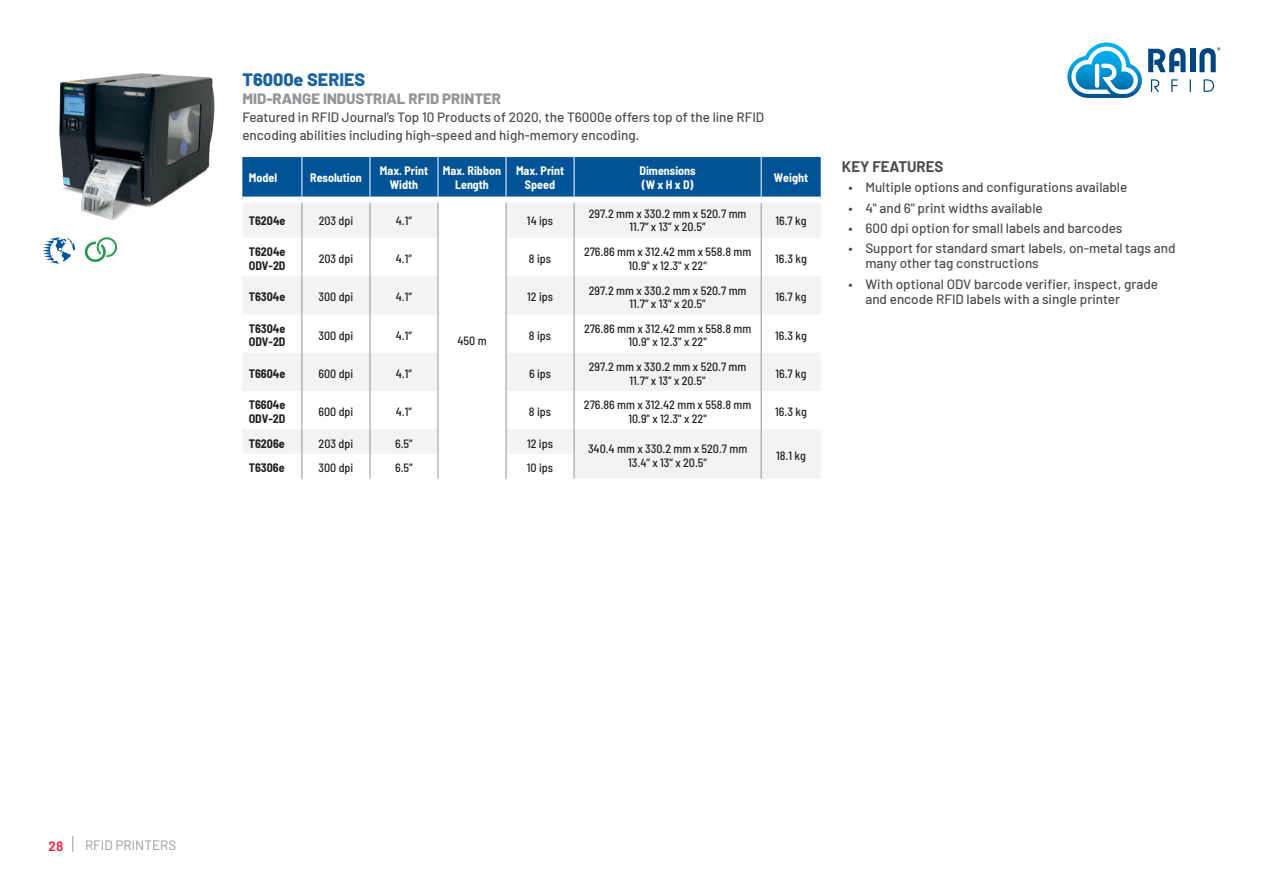
<style>
.page{position:relative;width:1263px;height:893px;background:#fff}
.page>*{position:absolute;margin:0;border:0;box-sizing:border-box;transform-origin:0 0}
.t1{font:800 18px "Barlow";color:#1b62a3}
.t2{font:800 15px "Barlow";color:#939598}
.t3{font:700 15px "Barlow";color:#4b4c4d}
.t4{font:500 13.5px/15px "Barlow";color:#4b4c4d}
.t5{font:13.5px "Barlow";color:#98999a}
.t6{font:600 13.5px "Barlow";color:#ee1a2e}
.t7{font:500 semi-condensed 12px/13.5px "Barlow";color:#231f20;text-align:center}
.t8{font:700 semi-condensed 12px/13.5px "Barlow";color:#fff;text-align:center}
.t9{font:700 semi-condensed 12px/13.5px "Barlow";color:#231f20}
</style>
<div class="page">
<div style="left:242px;top:157px;width:579px;height:40px;background:#015398"></div>
<svg style="left:243px;top:203px;width:577px;height:276px"></svg>
<svg style="left:575px;top:203px;width:186px;height:276px;fill:#f2f3f4"></svg>
<hr style="left:302px;top:203px;width:1px;height:35px;background:#939598">
<hr style="left:370px;top:203px;width:1px;height:35px;background:#939598">
<hr style="left:438px;top:203px;width:1px;height:35px;background:#939598">
<hr style="left:506px;top:203px;width:1px;height:35px;background:#939598">
<hr style="left:574px;top:203px;width:1px;height:35px;background:#939598">
<hr style="left:761px;top:203px;width:1px;height:35px;background:#939598">
<hr style="left:302px;top:238px;width:1px;height:38px;background:#939598">
<hr style="left:370px;top:238px;width:1px;height:38px;background:#939598">
<hr style="left:438px;top:238px;width:1px;height:38px;background:#939598">
<hr style="left:506px;top:238px;width:1px;height:38px;background:#939598">
<hr style="left:574px;top:238px;width:1px;height:38px;background:#939598">
<hr style="left:761px;top:238px;width:1px;height:38px;background:#939598">
<hr style="left:302px;top:276px;width:1px;height:38px;background:#939598">
<hr style="left:370px;top:276px;width:1px;height:38px;background:#939598">
<hr style="left:438px;top:276px;width:1px;height:38px;background:#939598">
<hr style="left:506px;top:276px;width:1px;height:38px;background:#939598">
<hr style="left:574px;top:276px;width:1px;height:38px;background:#939598">
<hr style="left:761px;top:276px;width:1px;height:38px;background:#939598">
<hr style="left:302px;top:314px;width:1px;height:39px;background:#939598">
<hr style="left:370px;top:314px;width:1px;height:39px;background:#939598">
<hr style="left:438px;top:314px;width:1px;height:39px;background:#939598">
<hr style="left:506px;top:314px;width:1px;height:39px;background:#939598">
<hr style="left:574px;top:314px;width:1px;height:39px;background:#939598">
<hr style="left:761px;top:314px;width:1px;height:39px;background:#939598">
<hr style="left:302px;top:353px;width:1px;height:38px;background:#939598">
<hr style="left:370px;top:353px;width:1px;height:38px;background:#939598">
<hr style="left:438px;top:353px;width:1px;height:38px;background:#939598">
<hr style="left:506px;top:353px;width:1px;height:38px;background:#939598">
<hr style="left:574px;top:353px;width:1px;height:38px;background:#939598">
<hr style="left:761px;top:353px;width:1px;height:38px;background:#939598">
<hr style="left:302px;top:391px;width:1px;height:38px;background:#939598">
<hr style="left:370px;top:391px;width:1px;height:38px;background:#939598">
<hr style="left:438px;top:391px;width:1px;height:38px;background:#939598">
<hr style="left:506px;top:391px;width:1px;height:38px;background:#939598">
<hr style="left:574px;top:391px;width:1px;height:38px;background:#939598">
<hr style="left:761px;top:391px;width:1px;height:38px;background:#939598">
<svg style="left:302px;top:429px;width:1px;height:50px"></svg>
<svg style="left:370px;top:429px;width:1px;height:50px"></svg>
<svg style="left:438px;top:429px;width:1px;height:50px"></svg>
<svg style="left:506px;top:429px;width:1px;height:50px"></svg>
<svg style="left:574px;top:429px;width:1px;height:50px"></svg>
<svg style="left:761px;top:429px;width:1px;height:50px"></svg>
<hr style="left:302px;top:157px;width:1px;height:40px;background:#fff">
<hr style="left:370px;top:157px;width:1px;height:40px;background:#fff">
<hr style="left:438px;top:157px;width:1px;height:40px;background:#fff">
<hr style="left:506px;top:157px;width:1px;height:40px;background:#fff">
<hr style="left:574px;top:157px;width:1px;height:40px;background:#fff">
<hr style="left:761px;top:157px;width:1px;height:40px;background:#fff">
<svg style="left:1151px;top:79px;width:63px;height:13px"></svg>
<svg style="left:1148px;top:48px;width:37px;height:24px"></svg>
<div style="left:1190px;top:49px;width:5px;height:23px;background:#00467e"></div>
<svg style="left:1067px;top:43px;width:75px;height:55px"></svg>
<hr style="left:1095px;top:64px;width:4px;height:24px;background:#fff;border-radius:2px">
<svg style="left:1199px;top:47px;width:21px;height:25px"></svg>
<img style="left:59px;top:73px;width:156px;height:147px">
<svg style="left:43px;top:237px;width:32px;height:27px"></svg>
<svg style="left:85px;top:237px;width:32px;height:25px"></svg>
<svg style="left:72px;top:836px;width:1px;height:16px"></svg>
<h1 class="t1" style="left:242px;top:66px;width:124px">T6000e SERIES</h1>
<p class="t2" style="left:242px;top:87px;width:260px">MID-RANGE INDUSTRIAL RFID PRINTER</p>
<p class="t4" style="left:242px;top:107px;width:523px;line-height:18px">Featured in RFID Journal’s Top 10 Products of 2020, the T6000e offers top of the line RFID encoding abilities including high-speed and high-memory encoding.</p>
<p class="t8" style="left:249px;top:170px;width:30px">Model</p>
<p class="t8" style="left:310px;top:170px;width:53px">Resolution</p>
<p class="t8" style="left:380px;top:164px;width:50px">Max. Print<br>Width</p>
<p class="t8" style="left:443px;top:164px;width:60px">Max. Ribbon<br>Length</p>
<p class="t8" style="left:516px;top:164px;width:50px">Max. Print<br>Speed</p>
<p class="t8" style="left:639px;top:164px;width:58px;text-align:left">Dimensions (W x H x D)</p>
<p class="t8" style="left:774px;top:170px;width:36px">Weight</p>
<p class="t9" style="left:249px;top:213px;width:38px">T6204e</p>
<p class="t7" style="left:319px;top:213px;width:36px">203 dpi</p>
<p class="t7" style="left:396px;top:213px;width:18px">4.1”</p>
<p class="t7" style="left:527px;top:213px;width:28px">14 ips</p>
<p class="t7" style="left:589px;top:206px;width:159px">297.2 mm x 330.2 mm x 520.7 mm<br>11.7” x 13” x 20.5”</p>
<p class="t7" style="left:775px;top:213px;width:33px">16.7 kg</p>
<p class="t9" style="left:249px;top:244px;width:38px">T6204e<br>ODV-2D</p>
<p class="t7" style="left:319px;top:251px;width:36px">203 dpi</p>
<p class="t7" style="left:396px;top:251px;width:18px">4.1”</p>
<p class="t7" style="left:529px;top:251px;width:24px">8 ips</p>
<p class="t7" style="left:584px;top:244px;width:169px">276.86 mm x 312.42 mm x 558.8 mm<br>10.9" x 12.3" x 22"</p>
<p class="t7" style="left:775px;top:251px;width:33px">16.3 kg</p>
<p class="t9" style="left:249px;top:289px;width:38px">T6304e</p>
<p class="t7" style="left:318px;top:289px;width:36px">300 dpi</p>
<p class="t7" style="left:396px;top:289px;width:18px">4.1”</p>
<p class="t7" style="left:527px;top:289px;width:27px">12 ips</p>
<p class="t7" style="left:589px;top:283px;width:159px">297.2 mm x 330.2 mm x 520.7 mm<br>11.7” x 13” x 20.5”</p>
<p class="t7" style="left:775px;top:289px;width:33px">16.7 kg</p>
<p class="t9" style="left:249px;top:321px;width:38px">T6304e<br>ODV-2D</p>
<p class="t7" style="left:318px;top:328px;width:36px">300 dpi</p>
<p class="t7" style="left:396px;top:328px;width:18px">4.1”</p>
<p class="t7" style="left:529px;top:328px;width:24px">8 ips</p>
<p class="t7" style="left:584px;top:321px;width:169px">276.86 mm x 312.42 mm x 558.8 mm<br>10.9" x 12.3" x 22"</p>
<p class="t7" style="left:775px;top:328px;width:33px">16.3 kg</p>
<p class="t9" style="left:249px;top:366px;width:38px">T6604e</p>
<p class="t7" style="left:318px;top:366px;width:36px">600 dpi</p>
<p class="t7" style="left:396px;top:366px;width:18px">4.1”</p>
<p class="t7" style="left:529px;top:366px;width:24px">6 ips</p>
<p class="t7" style="left:589px;top:359px;width:159px">297.2 mm x 330.2 mm x 520.7 mm<br>11.7” x 13” x 20.5”</p>
<p class="t7" style="left:775px;top:366px;width:33px">16.7 kg</p>
<p class="t9" style="left:249px;top:397px;width:38px">T6604e<br>ODV-2D</p>
<p class="t7" style="left:318px;top:404px;width:36px">600 dpi</p>
<p class="t7" style="left:396px;top:404px;width:18px">4.1”</p>
<p class="t7" style="left:529px;top:404px;width:24px">8 ips</p>
<p class="t7" style="left:584px;top:397px;width:169px">276.86 mm x 312.42 mm x 558.8 mm<br>10.9" x 12.3" x 22"</p>
<p class="t7" style="left:775px;top:404px;width:33px">16.3 kg</p>
<p class="t9" style="left:249px;top:436px;width:38px">T6206e</p>
<p class="t7" style="left:319px;top:436px;width:36px">203 dpi</p>
<p class="t7" style="left:395px;top:436px;width:19px">6.5”</p>
<p class="t7" style="left:527px;top:436px;width:27px">12 ips</p>
<p class="t7" style="left:457px;top:333px;width:31px">450 m</p>
<p class="t7" style="left:588px;top:441px;width:161px">340.4 mm x 330.2 mm x 520.7 mm<br>13.4” x 13” x 20.5”</p>
<p class="t7" style="left:776px;top:448px;width:31px">18.1 kg</p>
<p class="t9" style="left:249px;top:460px;width:37px">T6306e</p>
<p class="t7" style="left:318px;top:460px;width:36px">300 dpi</p>
<p class="t7" style="left:395px;top:460px;width:19px">6.5”</p>
<p class="t7" style="left:527px;top:460px;width:28px">10 ips</p>
<p class="t3" style="left:842px;top:156px;width:103px">KEY FEATURES</p>
<p class="t4" style="left:848px;top:179px;width:280px">• Multiple options and configurations available</p>
<p class="t4" style="left:848px;top:199px;width:196px">• 4" and 6" print widths available</p>
<p class="t4" style="left:848px;top:220px;width:276px">• 600 dpi option for small labels and barcodes</p>
<p class="t4" style="left:865px;top:240px;width:312px;text-indent:-17px">• Support for standard smart labels, on-metal tags and many other tag constructions</p>
<p class="t4" style="left:865px;top:275px;width:294px;text-indent:-17px">• With optional ODV barcode verifier, inspect, grade and encode RFID labels with a single printer</p>
<p class="t6" style="left:49px;top:836px;width:16px">28</p>
<p class="t5" style="left:85px;top:836px;width:93px">RFID PRINTERS</p>
</div>
